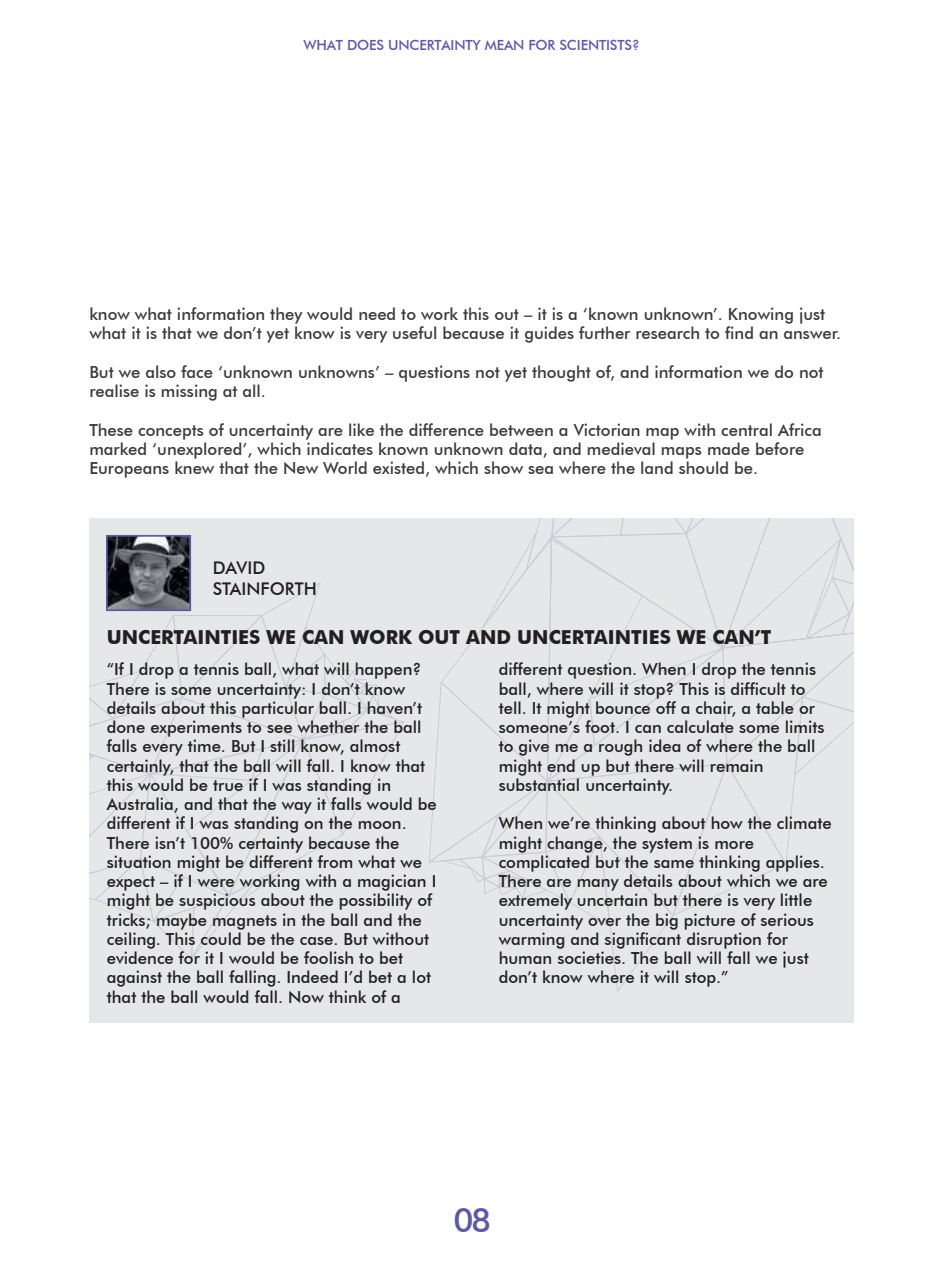
<style>
.page{position:relative;width:943px;height:1265px;background:#fff}
.page>*{position:absolute;margin:0;border:0;box-sizing:border-box;transform-origin:0 0}
.t1{font:500 33.25px "Futura BT";color:#5d59a7}
.t2{font:700 19.25px "Futura BT";color:#231f20}
.t3{font:500 17.5px/21px "Futura BT";color:#231f20}
.t4{font:500 16.62px/19.2px "Futura BT";color:#231f20}
.t5{font:500 16.62px/19.2px "Futura BT";color:#3b3b3c}
.t6{font:500 14px "Futura BT";letter-spacing:-.01em;color:#5d59a7}
</style>
<div class="page">
<div style="left:89px;top:518px;width:764px;height:505px;background:#e6e7e8"></div>
<svg style="left:89px;top:582px;width:316px;height:378px"></svg>
<svg style="left:428px;top:518px;width:425px;height:474px"></svg>
<img style="left:109px;top:538px;width:79px;height:70px">
<div style="left:106px;top:535px;width:85px;height:76px;border:2px solid #5d59a7"></div>
<p class="t6" style="left:303px;top:36px;width:338px">WHAT DOES UNCERTAINTY MEAN FOR SCIENTISTS?</p>
<p class="t5" style="left:89px;top:304px;width:753px">know what information they would need to work this out – it is a ‘known unknown’. Knowing just what it is that we don’t yet know is very useful because it guides further research to find an answer.</p>
<p class="t5" style="left:89px;top:362px;width:735px">But we also face ‘unknown unknowns’ – questions not yet thought of, and information we do not realise is missing at all.</p>
<p class="t5" style="left:89px;top:420px;width:734px">These concepts of uncertainty are like the difference between a Victorian map with central Africa marked ‘unexplored’, which indicates known unknown data, and medieval maps made before<br>Europeans knew that the New World existed, which show sea where the land should be.</p>
<p class="t3" style="left:213px;top:557px;width:106px">DAVID<br>STAINFORTH</p>
<p class="t2" style="left:107px;top:625px;width:666px">UNCERTAINTIES WE CAN WORK OUT AND UNCERTAINTIES WE CAN’T</p>
<p class="t4" style="left:107px;top:660px;width:331px">“If I drop a tennis ball, what will happen?<br>There is some uncertainty: I don’t know details about this particular ball. I haven’t done experiments to see whether the ball falls every time. But I still know, almost certainly, that the ball will fall. I know that this would be true if I was standing in Australia, and that the way it falls would be different if I was standing on the moon.<br>There isn’t 100% certainty because the situation might be different from what we expect – if I were working with a magician I might be suspicious about the possibility of tricks; maybe magnets in the ball and the ceiling. This could be the case. But without evidence for it I would be foolish to bet against the ball falling. Indeed I’d bet a lot that the ball would fall. Now think of a</p>
<p class="t4" style="left:499px;top:660px;width:327px">different question. When I drop the tennis ball, where will it stop? This is difficult to tell. It might bounce off a chair, a table or someone’s foot. I can calculate some limits to give me a rough idea of where the ball might end up but there will remain substantial uncertainty.</p>
<p class="t4" style="left:499px;top:814px;width:334px">When we’re thinking about how the climate might change, the system is more complicated but the same thinking applies.<br>There are many details about which we are extremely uncertain but there is very little uncertainty over the big picture of serious warming and significant disruption for human societies. The ball will fall we just don’t know where it will stop.”</p>
<h1 class="t1" style="left:453px;top:1200px;width:39px">08</h1>
</div>
